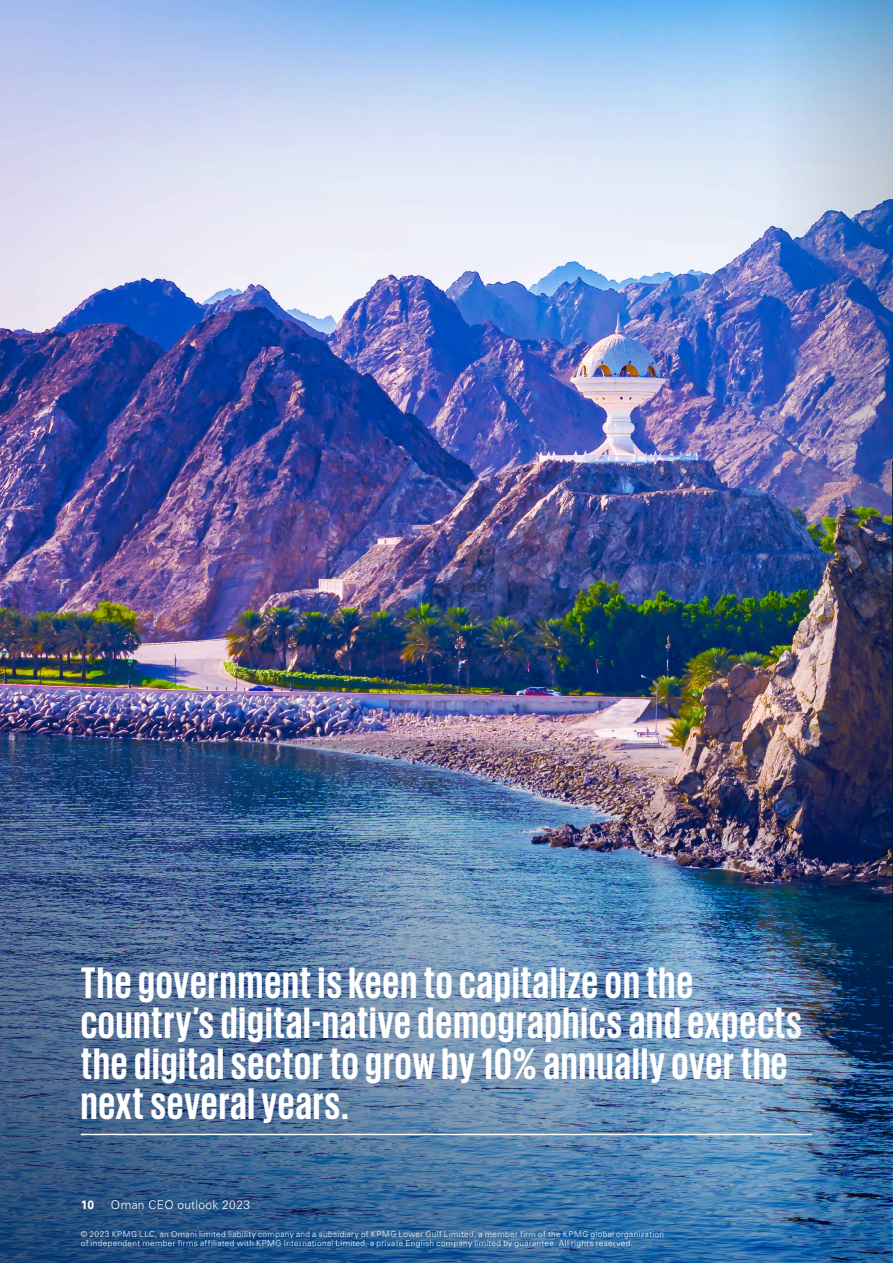
<style>
.page{position:relative;width:893px;height:1263px;background:#fff}
.page>*{position:absolute;margin:0;border:0;box-sizing:border-box;transform-origin:0 0}
.t1{font:700 45px/40.5px "KPMG";letter-spacing:.025em;color:#fff}
.t2{font:300 12px "Univers LT Std";letter-spacing:.025em;color:#fff}
.t3{font:700 12px "Univers LT Std";color:#fff}
.t4{font:300 8.25px/9px "Univers LT Std";letter-spacing:.045em;color:#fff}
</style>
<div class="page">
<img style="left:0;top:0;width:765px;height:740px">
<img style="left:0;top:740px;width:765px;height:523px">
<hr style="left:81px;top:1134px;width:731px;height:1px;background:#fff">
<img style="left:765px;top:0;width:128px;height:1263px">
<h1 class="t1" style="left:81px;top:961px;width:723px">The government is keen to capitalize on the country’s digital-native demographics and expects the digital sector to grow by 10% annually over the next several years.</h1>
<h2 class="t3" style="left:81px;top:1198px;width:15px">10</h2>
<h2 class="t2" style="left:111px;top:1197px;width:141px">Oman CEO outlook 2023</h2>
<p class="t4" style="left:81px;top:1229px;width:585px">© 2023 KPMG LLC, an Omani limited liability company and a subsidiary of KPMG Lower Gulf Limited, a member firm of the KPMG global organization of independent member firms affiliated with KPMG International Limited, a private English company limited by guarantee. All rights reserved.</p>
</div>
